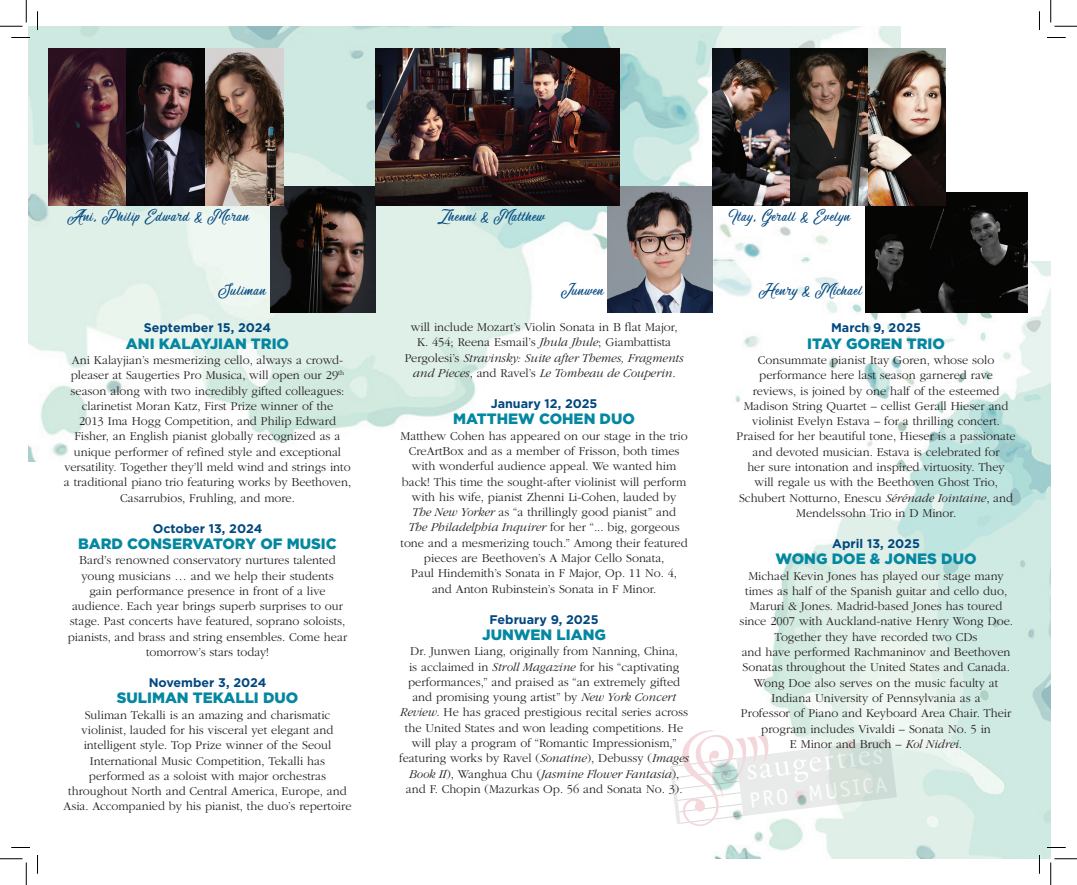
<style>
.page{position:relative;width:1077px;height:885px;background:#fff}
.page>*{position:absolute;margin:0;border:0;box-sizing:border-box;transform-origin:0 0}
.performer_name_inside{font:900 15px "Gotham";color:#0487a0}
.text{font:300 12.5px/15.2px "ITC Garamond Std";color:#231f20;text-align:center}
.date_inside{font:700 12.5px "Gotham";color:#00477f}
.t1{font:12.5px "Machineat";letter-spacing:.03em;color:#00477f}
.s1{font-style:italic}
</style>
<div class="page">
<img style="left:29px;top:26px;width:871px;height:435px">
<img style="left:712px;top:262px;width:338px;height:596px">
<svg style="left:670px;top:730px;width:226px;height:98px"></svg>
<img style="left:607px;top:186px;width:105px;height:127px">
<img style="left:865px;top:192px;width:162px;height:120px">
<img style="left:270px;top:186px;width:106px;height:126px">
<img style="left:712px;top:48px;width:233px;height:158px">
<img style="left:375px;top:48px;width:244px;height:158px">
<img style="left:48px;top:48px;width:236px;height:158px">
<svg style="left:11px;top:37px;width:19px;height:1px"></svg>
<svg style="left:1047px;top:37px;width:18px;height:1px"></svg>
<svg style="left:11px;top:847px;width:19px;height:1px"></svg>
<svg style="left:1046px;top:847px;width:19px;height:1px"></svg>
<svg style="left:37px;top:11px;width:1px;height:19px"></svg>
<svg style="left:37px;top:855px;width:1px;height:19px"></svg>
<svg style="left:1039px;top:11px;width:1px;height:19px"></svg>
<svg style="left:1038px;top:855px;width:2px;height:19px"></svg>
<svg style="left:0;top:0;width:27px;height:27px"></svg>
<svg style="left:0;top:859px;width:27px;height:26px"></svg>
<svg style="left:1050px;top:0;width:26px;height:27px"></svg>
<svg style="left:1050px;top:859px;width:26px;height:26px"></svg>
<p class="t1" style="left:67px;top:210px;width:184px">Ani, Philip Edward &amp; Moran</p>
<p class="t1" style="left:437px;top:210px;width:109px">Zhenni &amp; Matthew</p>
<p class="t1" style="left:728px;top:210px;width:123px">Itay, Gerall &amp; Evelyn</p>
<p class="t1" style="left:219px;top:284px;width:49px">Suliman</p>
<p class="t1" style="left:561px;top:284px;width:44px">Junwen</p>
<p class="t1" style="left:758px;top:284px;width:105px">Henry &amp; Michael</p>
<p class="date_inside" style="left:144px;top:320px;width:129px">September 15, 2024</p>
<p class="performer_name_inside" style="left:126px;top:333px;width:164px">ANI KALAYJIAN TRIO</p>
<p class="text" style="left:64px;top:353px;width:289px">Ani Kalayjian’s mesmerizing cello, always a crowd&shy;pleaser at Saugerties Pro Musica, will open our 29<sup>th </sup>season along with two incredibly gifted colleagues: clarinetist Moran Katz, First Prize winner of the<br>2013 Ima Hogg Competition, and Philip Edward Fisher, an English pianist globally recognized as a unique performer of refined style and exceptional versatility. Together they’ll meld wind and strings into a traditional piano trio featuring works by Beethoven, Casarrubios, Fruhling, and more.</p>
<p class="date_inside" style="left:153px;top:520px;width:111px">October 13, 2024</p>
<p class="performer_name_inside" style="left:78px;top:533px;width:260px">BARD CONSERVATORY OF MUSIC</p>
<p class="text" style="left:68px;top:553px;width:281px">Bard’s renowned conservatory nurtures talented young musicians … and we help their students<br>gain performance presence in front of a live audience. Each year brings superb surprises to our stage. Past concerts have featured, soprano soloists, pianists, and brass and string ensembles. Come hear tomorrow’s stars today!</p>
<p class="date_inside" style="left:149px;top:674px;width:119px">November 3, 2024</p>
<p class="performer_name_inside" style="left:117px;top:688px;width:183px">SULIMAN TEKALLI DUO</p>
<p class="text" style="left:63px;top:707px;width:289px">Suliman Tekalli is an amazing and charismatic violinist, lauded for his visceral yet elegant and intelligent style. Top Prize winner of the Seoul International Music Competition, Tekalli has performed as a soloist with major orchestras throughout North and Central America, Europe, and Asia. Accompanied by his pianist, the duo’s repertoire</p>
<p class="text" style="left:404px;top:320px;width:280px">will include Mozart’s Violin Sonata in B flat Major, K. 454; Reena Esmail’s <span class="s1">Jhula Jhule</span>; Giambattista Pergolesi’s <span class="s1">Stravinsky: Suite after Themes, Fragments and Pieces</span>, and Ravel’s <span class="s1">Le Tombeau de Couperin</span>.</p>
<p class="date_inside" style="left:490px;top:395px;width:108px">January 12, 2025</p>
<p class="performer_name_inside" style="left:453px;top:409px;width:183px">MATTHEW COHEN DUO</p>
<p class="text" style="left:400px;top:428px;width:288px">Matthew Cohen has appeared on our stage in the trio CreArtBox and as a member of Frisson, both times with wonderful audience appeal. We wanted him back! This time the sought-after violinist will perform with his wife, pianist Zhenni Li-Cohen, lauded by<br><span class="s1">The New Yorker</span> as “a thrillingly good pianist” and<br><span class="s1">The Philadelphia Inquirer</span> for her “... big, gorgeous tone and a mesmerizing touch.” Among their featured pieces are Beethoven’s A Major Cello Sonata,<br>Paul Hindemith’s Sonata in F Major, Op. 11 No. 4, and Anton Rubinstein’s Sonata in F Minor.</p>
<p class="date_inside" style="left:489px;top:611px;width:110px">February 9, 2025</p>
<p class="performer_name_inside" style="left:482px;top:624px;width:125px">JUNWEN LIANG</p>
<p class="text" style="left:399px;top:644px;width:291px">Dr. Junwen Liang, originally from Nanning, China,<br>is acclaimed in <span class="s1">Stroll Magazine</span> for his “captivating performances,” and praised as “an extremely gifted and promising young artist” by <span class="s1">New York Concert Review</span>. He has graced prestigious recital series across the United States and won leading competitions. He will play a program of “Romantic Impressionism,” featuring works by Ravel (<span class="s1">Sonatine</span>), Debussy (<span class="s1">Images Book II</span>), Wanghua Chu (<span class="s1">Jasmine Flower Fantasia</span>), and F. Chopin (Mazurkas Op. 56 and Sonata No. 3).</p>
<p class="date_inside" style="left:831px;top:320px;width:91px">March 9, 2025</p>
<p class="performer_name_inside" style="left:807px;top:333px;width:139px">ITAY GOREN TRIO</p>
<p class="text" style="left:736px;top:353px;width:280px">Consummate pianist Itay Goren, whose solo performance here last season garnered rave reviews, is joined by one half of the esteemed Madison String Quartet – cellist Gerall Hieser and violinist Evelyn Estava – for a thrilling concert.<br>Praised for her beautiful tone, Hieser is a passionate and devoted musician. Estava is celebrated for<br>her sure intonation and inspired virtuosity. They will regale us with the Beethoven Ghost Trio, Schubert Notturno, Enescu <span class="s1">Sérénade Iointaine</span>, and Mendelssohn Trio in D Minor.</p>
<p class="date_inside" style="left:832px;top:535px;width:89px">April 13, 2025</p>
<p class="performer_name_inside" style="left:775px;top:549px;width:202px">WONG DOE &amp; JONES DUO</p>
<p class="text" style="left:739px;top:568px;width:275px">Michael Kevin Jones has played our stage many times as half of the Spanish guitar and cello duo, Maruri &amp; Jones. Madrid-based Jones has toured since 2007 with Auckland-native Henry Wong Doe.<br>Together they have recorded two CDs<br>and have performed Rachmaninov and Beethoven Sonatas throughout the United States and Canada.<br>Wong Doe also serves on the music faculty at Indiana University of Pennsylvania as a<br>Professor of Piano and Keyboard Area Chair. Their program includes Vivaldi – Sonata No. 5 in<br>E Minor and Bruch – <span class="s1">Kol Nidrei.</span></p>
</div>
